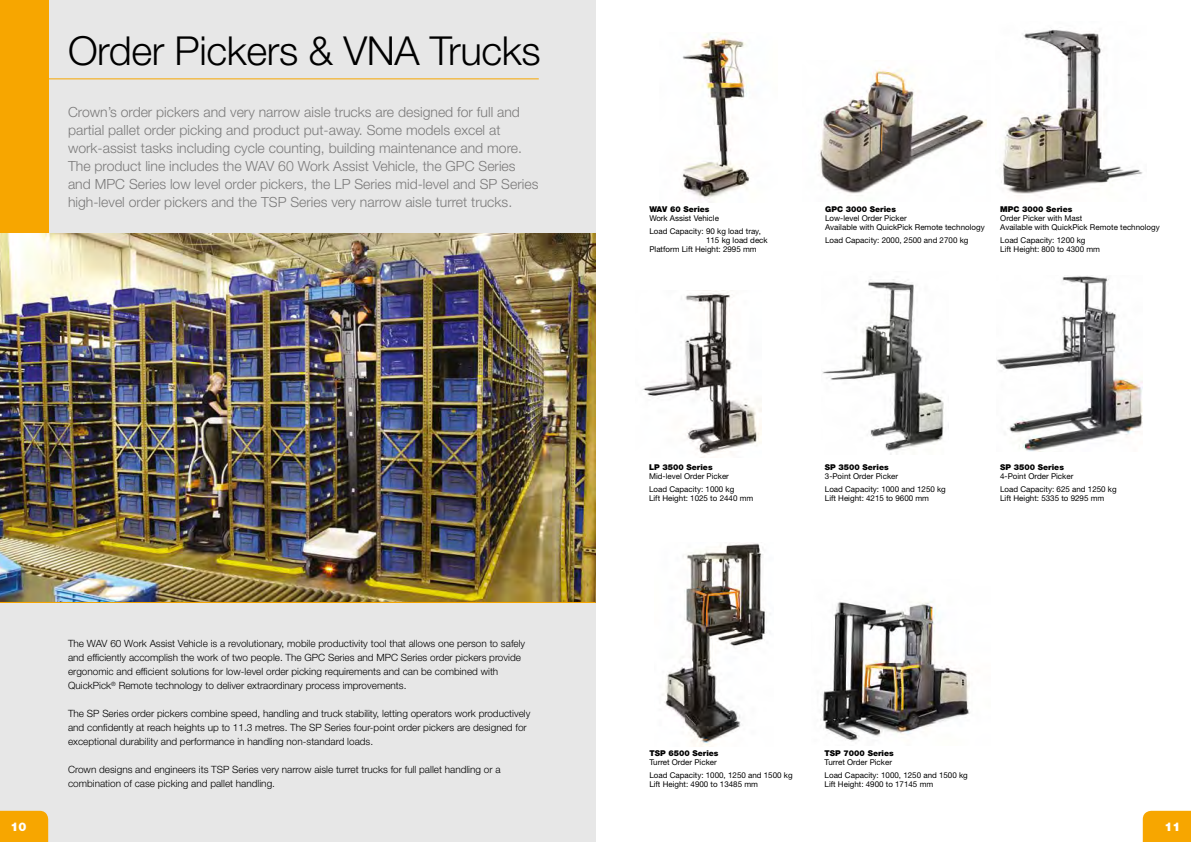
<style>
.page{position:relative;width:1191px;height:842px;background:#fff}
.page>*{position:absolute;margin:0;border:0;box-sizing:border-box;transform-origin:0 0}
.t1{font:300 40px "Helvetica Neue LT Std";letter-spacing:-.01em;color:#000}
.t2{font:300 14px/18px "Helvetica Neue LT Std";color:#7c7b7b}
.t3{font:900 12px "Helvetica Neue LT Std";color:#fff}
.t4{font:300 10px/14px "Helvetica Neue LT Std";color:#000}
.t5{font:8px/13px "Helvetica Neue LT Std";color:#000}
.t6{font:900 8px "Helvetica Neue LT Std";color:#000}
</style>
<div class="page">
<div style="left:0;top:0;width:595px;height:842px;background:#e7e7e7"></div>
<div style="left:0;top:0;width:48px;height:289px;background:#f7a600"></div>
<svg style="left:0;top:811px;width:48px;height:31px"></svg>
<img style="left:0;top:234px;width:595px;height:368px">
<div style="left:1142px;top:811px;width:49px;height:31px;background:#f7a600"></div>
<img style="left:682px;top:33px;width:67px;height:166px">
<img style="left:642px;top:290px;width:119px;height:168px">
<img style="left:822px;top:279px;width:122px;height:176px">
<img style="left:997px;top:276px;width:145px;height:176px">
<img style="left:662px;top:543px;width:105px;height:203px">
<img style="left:820px;top:601px;width:150px;height:140px">
<hr style="left:11px;top:78px;width:528px;height:1px;background:#f7a600">
<hr style="left:0;top:602px;width:595px;height:1px;background:#f7a600">
<img style="left:819px;top:67px;width:168px;height:127px">
<img style="left:1000px;top:30px;width:143px;height:164px">
<h1 class="t1" style="left:68px;top:27px;width:474px">Order Pickers &amp; VNA Trucks</h1>
<p class="t2" style="left:68px;top:103px;width:472px">Crown’s order pickers and very narrow aisle trucks are designed for full and partial pallet order picking and product put-away. Some models excel at work-assist tasks including cycle counting, building maintenance and more.<br>The product line includes the WAV 60 Work Assist Vehicle, the GPC Series and MPC Series low level order pickers, the LP Series mid-level and SP Series high-level order pickers and the TSP Series very narrow aisle turret trucks.</p>
<p class="t3" style="left:10px;top:819px;width:18px">10</p>
<p class="t4" style="left:68px;top:637px;width:459px">The WAV 60 Work Assist Vehicle is a revolutionary, mobile productivity tool that allows one person to safely and efficiently accomplish the work of two people. The GPC Series and MPC Series order pickers provide ergonomic and efficient solutions for low-level order picking requirements and can be combined with QuickPick<sup>®</sup> Remote technology to deliver extraordinary process improvements.</p>
<p class="t4" style="left:68px;top:707px;width:464px">The SP Series order pickers combine speed, handling and truck stability, letting operators work productively and confidently at reach heights up to 11.3 metres. The SP Series four-point order pickers are designed for exceptional durability and performance in handling non-standard loads.</p>
<p class="t4" style="left:68px;top:763px;width:434px">Crown designs and engineers its TSP Series very narrow aisle turret trucks for full pallet handling or a combination of case picking and pallet handling.</p>
<p class="t6" style="left:649px;top:205px;width:62px">WAV 60 Series</p>
<p class="t5" style="left:649px;top:212px;width:113px">Work Assist Vehicle<br>Load Capacity: 90 kg load tray,</p>
<p class="t5" style="left:649px;top:236px;width:120px;line-height:9px;text-indent:57px">115 kg load deck<br>Platform Lift Height: 2995 mm</p>
<p class="t6" style="left:825px;top:205px;width:72px">GPC 3000 Series</p>
<p class="t5" style="left:825px;top:214px;width:161px;line-height:9px">Low-level Order Picker<br>Available with QuickPick Remote technology</p>
<p class="t5" style="left:825px;top:234px;width:145px">Load Capacity: 2000, 2500 and 2700 kg</p>
<p class="t6" style="left:1000px;top:205px;width:74px">MPC 3000 Series</p>
<p class="t5" style="left:1000px;top:214px;width:161px;line-height:9px">Order Picker with Mast<br>Available with QuickPick Remote technology</p>
<p class="t5" style="left:1000px;top:236px;width:101px;line-height:9px">Load Capacity: 1200 kg<br>Lift Height: 800 to 4300 mm</p>
<p class="t6" style="left:649px;top:463px;width:65px">LP 3500 Series</p>
<p class="t5" style="left:649px;top:470px;width:87px">Mid-level Order Picker<br>Load Capacity: 1000 kg</p>
<p class="t5" style="left:649px;top:492px;width:106px">Lift Height: 1025 to 2440 mm</p>
<p class="t6" style="left:825px;top:463px;width:65px">SP 3500 Series</p>
<p class="t5" style="left:825px;top:470px;width:122px">3-Point Order Picker<br>Load Capacity: 1000 and 1250 kg</p>
<p class="t5" style="left:825px;top:492px;width:106px">Lift Height: 4215 to 9600 mm</p>
<p class="t6" style="left:1000px;top:463px;width:65px">SP 3500 Series</p>
<p class="t5" style="left:1000px;top:470px;width:118px">4-Point Order Picker<br>Load Capacity: 625 and 1250 kg</p>
<p class="t5" style="left:1000px;top:492px;width:106px">Lift Height: 5335 to 9295 mm</p>
<p class="t6" style="left:649px;top:748px;width:71px">TSP 6500 Series</p>
<p class="t5" style="left:649px;top:755px;width:145px">Turret Order Picker<br>Load Capacity: 1000, 1250 and 1500 kg</p>
<p class="t5" style="left:649px;top:777px;width:110px">Lift Height: 4900 to 13485 mm</p>
<p class="t6" style="left:824px;top:748px;width:71px">TSP 7000 Series</p>
<p class="t5" style="left:824px;top:755px;width:145px">Turret Order Picker<br>Load Capacity: 1000, 1250 and 1500 kg</p>
<p class="t5" style="left:824px;top:777px;width:110px">Lift Height: 4900 to 17145 mm</p>
<p class="t3" style="left:1164px;top:819px;width:18px">11</p>
</div>
